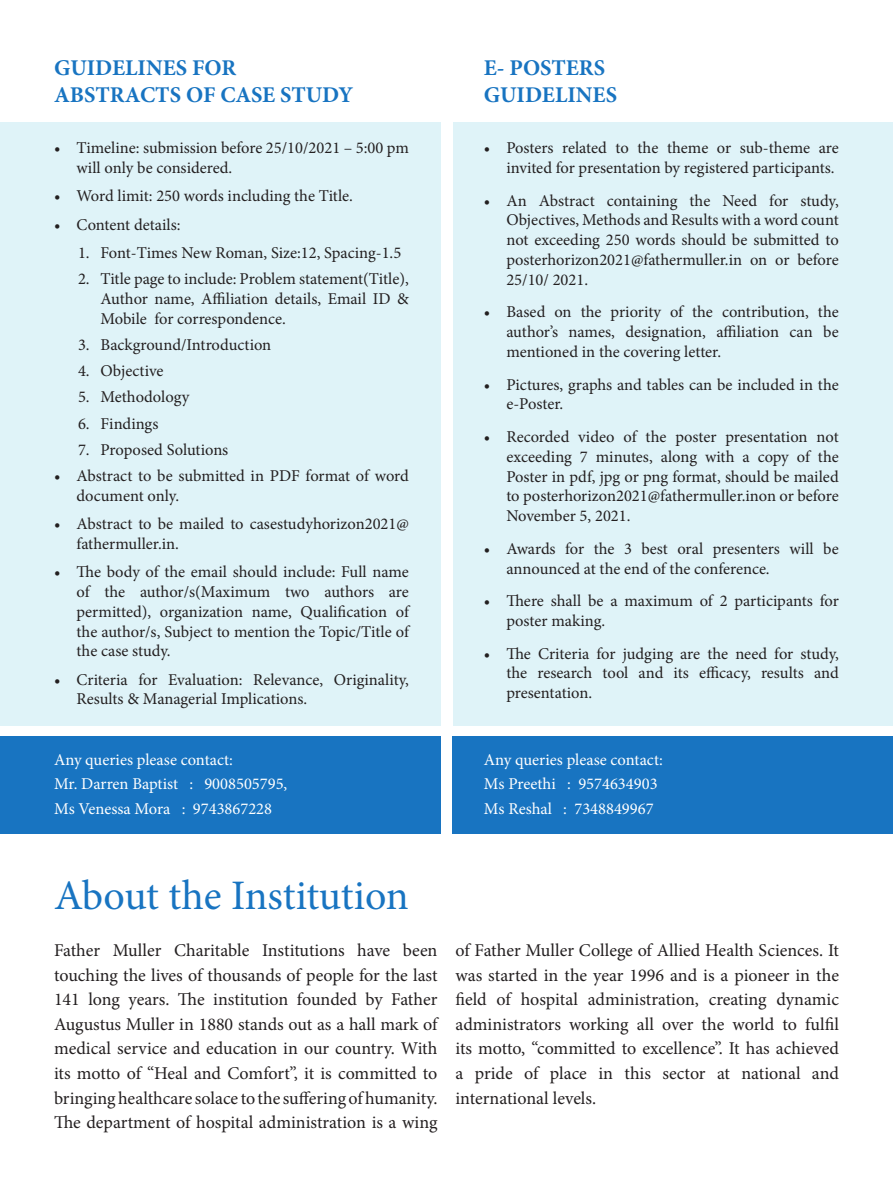
<style>
.page{position:relative;width:893px;height:1191px;background:#fff}
.page>*{position:absolute;margin:0;border:0;box-sizing:border-box;transform-origin:0 0}
.t1{font:42px "Minion Pro";letter-spacing:-.01em;color:#1874c1}
.t2{font:700 22.5px "Minion Pro";color:#1874c1}
.t3{font:18px/24.6px "Minion Pro";color:#231f20;text-align:justify}
.t4{font:16.5px/19.8px "Minion Pro";color:#231f20}
.t5{font:16.5px "Minion Pro";color:#fff}
</style>
<div class="page">
<div style="left:0;top:122px;width:440px;height:603px;background:#dff3f8"></div>
<div style="left:453px;top:122px;width:440px;height:603px;background:#dff3f8"></div>
<div style="left:0;top:736px;width:440px;height:97px;background:#1874c1"></div>
<div style="left:453px;top:736px;width:440px;height:97px;background:#1874c1"></div>
<p class="t2" style="left:54px;top:52px;width:184px">GUIDELINES FOR</p>
<p class="t2" style="left:54px;top:79px;width:301px">ABSTRACTS OF CASE STUDY</p>
<p class="t4" style="left:76px;top:138px;width:334px;text-indent:-22px">• Timeline: submission before 25/10/2021 – 5:00 pm will only be considered.</p>
<p class="t4" style="left:54px;top:186px;width:300px">• Word limit: 250 words including the Title.</p>
<p class="t4" style="left:54px;top:214px;width:128px">• Content details:</p>
<p class="t4" style="left:78px;top:243px;width:325px">1. Font-Times New Roman, Size:12, Spacing-1.5</p>
<p class="t4" style="left:100px;top:269px;width:310px;text-align:justify;text-indent:-22px">2. Title page to include: Problem statement(Title), Author name, Affiliation details, Email ID &amp; Mobile for correspondence.</p>
<p class="t4" style="left:78px;top:335px;width:195px">3. Background/Introduction</p>
<p class="t4" style="left:78px;top:361px;width:87px">4. Objective</p>
<p class="t4" style="left:78px;top:387px;width:113px">5. Methodology</p>
<p class="t4" style="left:78px;top:413px;width:82px">6. Findings</p>
<p class="t4" style="left:78px;top:439px;width:152px">7. Proposed Solutions</p>
<p class="t4" style="left:76px;top:466px;width:334px;text-indent:-22px">• Abstract to be submitted in PDF format of word document only.</p>
<p class="t4" style="left:76px;top:514px;width:334px;text-indent:-22px">• Abstract to be mailed to casestudyhorizon2021@ fathermuller.in.</p>
<p class="t4" style="left:76px;top:562px;width:334px;text-align:justify;text-indent:-22px">• The body of the email should include: Full name of the author/s(Maximum two authors are permitted), organization name, Qualification of the author/s, Subject to mention the Topic/Title of the case study.</p>
<p class="t4" style="left:76px;top:669px;width:334px;text-indent:-22px">• Criteria for Evaluation: Relevance, Originality,<br>Results &amp; Managerial Implications.</p>
<p class="t5" style="left:54px;top:748px;width:180px">Any queries please contact:</p>
<p class="t5" style="left:54px;top:773px;width:235px">Mr. Darren Baptist : 9008505795,</p>
<p class="t5" style="left:54px;top:797px;width:220px">Ms Venessa Mora : 9743867228</p>
<p class="t2" style="left:484px;top:52px;width:123px">E- POSTERS</p>
<p class="t2" style="left:484px;top:79px;width:135px">GUIDELINES</p>
<p class="t4" style="left:484px;top:138px;width:356px;text-align:right">• Posters related to the theme or sub-theme are invited for presentation by registered participants.</p>
<p class="t4" style="left:506px;top:190px;width:334px;text-align:justify;text-indent:-22px">• An Abstract containing the Need for study, Objectives, Methods and Results with a word count not exceeding 250 words should be submitted to posterhorizon2021@fathermuller.in on or before 25/10/ 2021.</p>
<p class="t4" style="left:506px;top:302px;width:334px;text-align:justify;text-indent:-22px">• Based on the priority of the contribution, the author’s names, designation, affiliation can be mentioned in the covering letter.</p>
<p class="t4" style="left:506px;top:374px;width:334px;text-indent:-22px">• Pictures, graphs and tables can be included in the e-Poster.</p>
<p class="t4" style="left:506px;top:427px;width:334px;text-align:justify;text-indent:-22px">• Recorded video of the poster presentation not exceeding 7 minutes, along with a copy of the Poster in pdf, jpg or png format, should be mailed to posterhorizon2021@fathermuller.inon or before November 5, 2021.</p>
<p class="t4" style="left:506px;top:538px;width:334px;text-indent:-22px">• Awards for the 3 best oral presenters will be announced at the end of the conference.</p>
<p class="t4" style="left:506px;top:591px;width:334px;text-indent:-22px">• There shall be a maximum of 2 participants for poster making.</p>
<p class="t4" style="left:506px;top:643px;width:334px;text-align:justify;text-indent:-22px">• The Criteria for judging are the need for study, the research tool and its efficacy, results and presentation.</p>
<p class="t5" style="left:484px;top:748px;width:180px">Any queries please contact:</p>
<p class="t5" style="left:484px;top:773px;width:175px">Ms Preethi : 9574634903</p>
<p class="t5" style="left:484px;top:797px;width:171px">Ms Reshal : 7348849967</p>
<p class="t1" style="left:54px;top:867px;width:356px">About the Institution</p>
<p class="t3" style="left:54px;top:938px;width:385px">Father Muller Charitable Institutions have been touching the lives of thousands of people for the last 141 long years. The institution founded by Father Augustus Muller in 1880 stands out as a hall mark of medical service and education in our country. With its motto of “Heal and Comfort”, it is committed to bringing healthcare solace to the suffering of humanity.</p>
<p class="t3" style="left:54px;top:1110px;width:385px">The department of hospital administration is a wing</p>
<p class="t3" style="left:455px;top:938px;width:385px">of Father Muller College of Allied Health Sciences. It was started in the year 1996 and is a pioneer in the field of hospital administration, creating dynamic administrators working all over the world to fulfil its motto, “committed to excellence”. It has achieved a pride of place in this sector at national and international levels.</p>
</div>
